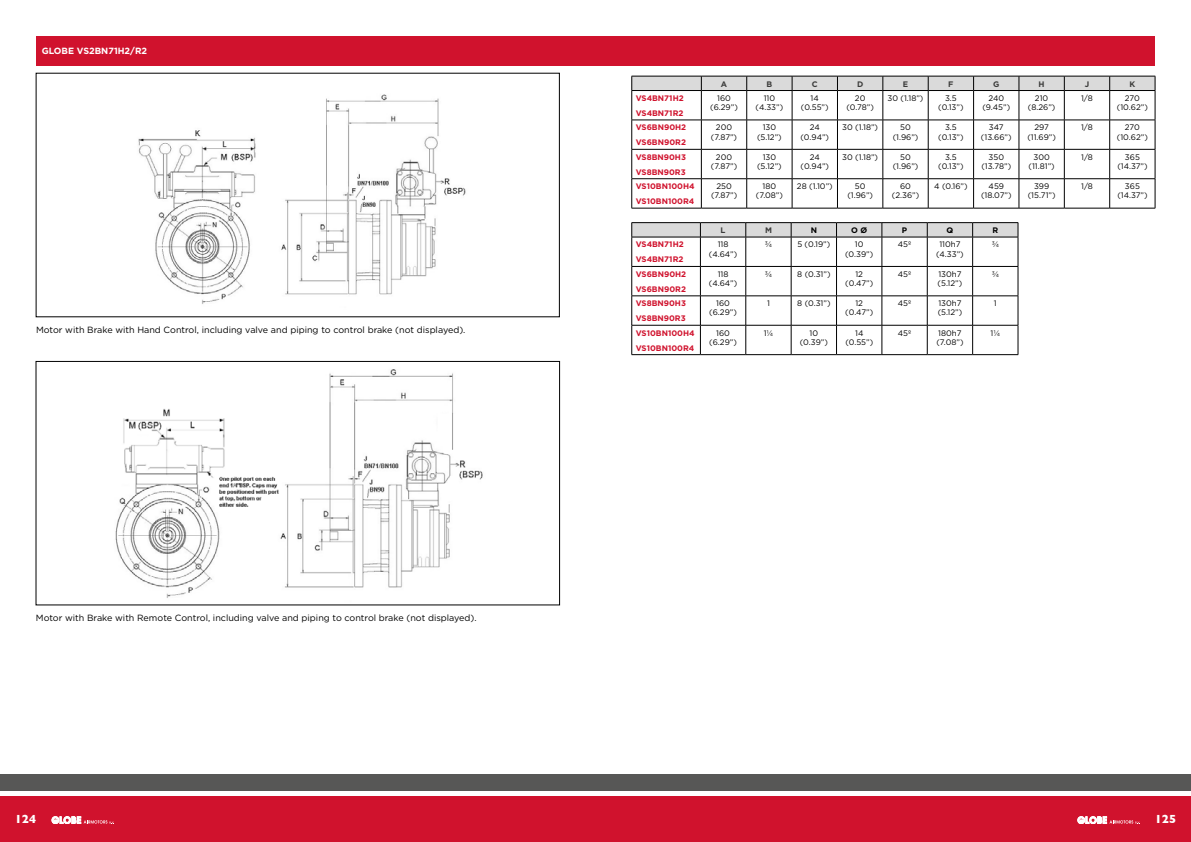
<style>
.page{position:relative;width:1191px;height:842px;background:#fff}
.page>*{position:absolute;margin:0;border:0;box-sizing:border-box;transform-origin:0 0}
.t1{font:700 12px "Gill Sans";color:#fff}
.t2{font:9px "Gotham";color:#000}
.t3{font:700 9px "Gotham";color:#fff}
.t4{font:8px/9.2px "Gotham";color:#000;text-align:center}
.t5{font:700 8px/15px "Gotham";color:#d0122d}
.t6{font:700 8px "Gotham";color:#3c3c3b}
.t7{font:700 8px "Gotham";color:#000}
</style>
<div class="page">
<div style="left:0;top:796px;width:1191px;height:46px;background:#d0122d"></div>
<div style="left:0;top:774px;width:1191px;height:16px;background:#575756"></div>
<svg style="left:52px;top:816px;width:62px;height:8px"></svg>
<svg style="left:1077px;top:816px;width:63px;height:8px"></svg>
<img style="left:138px;top:94px;width:328px;height:210px">
<img style="left:115px;top:369px;width:368px;height:229px">
<div style="left:36px;top:361px;width:524px;height:244px;border:1px solid #000"></div>
<div style="left:36px;top:36px;width:1119px;height:29px;background:#d0122d"></div>
<svg style="left:631px;top:76px;width:524px;height:132px"></svg>
<hr style="left:1019px;top:178px;width:45px;height:1px;background:#000">
<hr style="left:1064px;top:178px;width:45px;height:1px;background:#000">
<hr style="left:1109px;top:178px;width:46px;height:1px;background:#000">
<hr style="left:631px;top:208px;width:70px;height:1px;background:#000">
<hr style="left:701px;top:208px;width:45px;height:1px;background:#000">
<hr style="left:746px;top:208px;width:46px;height:1px;background:#000">
<hr style="left:792px;top:208px;width:45px;height:1px;background:#000">
<hr style="left:837px;top:208px;width:46px;height:1px;background:#000">
<hr style="left:883px;top:208px;width:45px;height:1px;background:#000">
<hr style="left:928px;top:208px;width:45px;height:1px;background:#000">
<hr style="left:973px;top:208px;width:46px;height:1px;background:#000">
<hr style="left:1019px;top:208px;width:45px;height:1px;background:#000">
<hr style="left:1064px;top:208px;width:45px;height:1px;background:#000">
<hr style="left:1109px;top:208px;width:46px;height:1px;background:#000">
<hr style="left:631px;top:222px;width:69px;height:1px;background:#000">
<hr style="left:700px;top:222px;width:46px;height:1px;background:#000">
<hr style="left:746px;top:222px;width:45px;height:1px;background:#000">
<hr style="left:791px;top:222px;width:45px;height:1px;background:#000">
<hr style="left:836px;top:222px;width:46px;height:1px;background:#000">
<hr style="left:882px;top:222px;width:45px;height:1px;background:#000">
<hr style="left:927px;top:222px;width:45px;height:1px;background:#000">
<hr style="left:972px;top:222px;width:46px;height:1px;background:#000">
<svg style="left:631px;top:223px;width:387px;height:131px"></svg>
<hr style="left:700px;top:325px;width:46px;height:1px;background:#000">
<hr style="left:746px;top:325px;width:45px;height:1px;background:#000">
<hr style="left:791px;top:325px;width:45px;height:1px;background:#000">
<hr style="left:836px;top:325px;width:46px;height:1px;background:#000">
<hr style="left:882px;top:325px;width:45px;height:1px;background:#000">
<hr style="left:927px;top:325px;width:45px;height:1px;background:#000">
<hr style="left:972px;top:325px;width:46px;height:1px;background:#000">
<hr style="left:631px;top:354px;width:69px;height:1px;background:#000">
<hr style="left:700px;top:354px;width:46px;height:1px;background:#000">
<hr style="left:746px;top:354px;width:45px;height:1px;background:#000">
<hr style="left:791px;top:354px;width:45px;height:1px;background:#000">
<hr style="left:836px;top:354px;width:46px;height:1px;background:#000">
<hr style="left:882px;top:354px;width:45px;height:1px;background:#000">
<hr style="left:927px;top:354px;width:45px;height:1px;background:#000">
<hr style="left:972px;top:354px;width:46px;height:1px;background:#000">
<p class="t3" style="left:42px;top:45px;width:107px">GLOBE VS2BN71H2/R2</p>
<p class="t2" style="left:36px;top:324px;width:431px">Motor with Brake with Hand Control, including valve and piping to control brake (not displayed).</p>
<p class="t2" style="left:36px;top:612px;width:442px">Motor with Brake with Remote Control, including valve and piping to control brake (not displayed).</p>
<p class="t6" style="left:721px;top:78px;width:8px">A</p>
<p class="t6" style="left:766px;top:78px;width:7px">B</p>
<p class="t6" style="left:812px;top:78px;width:7px">C</p>
<p class="t6" style="left:857px;top:78px;width:8px">D</p>
<p class="t6" style="left:903px;top:78px;width:7px">E</p>
<p class="t6" style="left:948px;top:78px;width:7px">F</p>
<p class="t6" style="left:993px;top:78px;width:8px">G</p>
<p class="t6" style="left:1038px;top:78px;width:8px">H</p>
<p class="t6" style="left:1084px;top:78px;width:6px">J</p>
<p class="t6" style="left:1129px;top:78px;width:7px">K</p>
<p class="t5" style="left:636px;top:91px;width:49px">VS4BN71H2<br>VS4BN71R2</p>
<p class="t4" style="left:710px;top:93px;width:29px">160 (6.29”)</p>
<p class="t4" style="left:755px;top:93px;width:29px">110 (4.33”)</p>
<p class="t4" style="left:801px;top:93px;width:29px">14 (0.55”)</p>
<p class="t4" style="left:846px;top:93px;width:29px">20 (0.78”)</p>
<p class="t4" style="left:887px;top:93px;width:37px">30 (1.18”)</p>
<p class="t4" style="left:938px;top:93px;width:27px">3.5 (0.13”)</p>
<p class="t4" style="left:982px;top:93px;width:29px">240 (9.45”)</p>
<p class="t4" style="left:1028px;top:93px;width:29px">210 (8.26”)</p>
<p class="t4" style="left:1081px;top:93px;width:13px">1/8</p>
<p class="t4" style="left:1117px;top:93px;width:32px">270 (10.62”)</p>
<p class="t5" style="left:636px;top:120px;width:52px">VS6BN90H2<br>VS6BN90R2</p>
<p class="t4" style="left:711px;top:123px;width:28px">200 (7.87”)</p>
<p class="t4" style="left:757px;top:123px;width:26px">130 (5.12”)</p>
<p class="t4" style="left:800px;top:123px;width:30px">24 (0.94”)</p>
<p class="t4" style="left:842px;top:123px;width:37px">30 (1.18”)</p>
<p class="t4" style="left:892px;top:123px;width:27px">50 (1.96”)</p>
<p class="t4" style="left:938px;top:123px;width:27px">3.5 (0.13”)</p>
<p class="t4" style="left:981px;top:123px;width:32px">347 (13.66”)</p>
<p class="t4" style="left:1027px;top:123px;width:30px">297 (11.69”)</p>
<p class="t4" style="left:1081px;top:123px;width:13px">1/8</p>
<p class="t4" style="left:1117px;top:123px;width:32px">270 (10.62”)</p>
<p class="t5" style="left:636px;top:149px;width:52px">VS8BN90H3<br>VS8BN90R3</p>
<p class="t4" style="left:711px;top:152px;width:28px">200 (7.87”)</p>
<p class="t4" style="left:757px;top:152px;width:26px">130 (5.12”)</p>
<p class="t4" style="left:800px;top:152px;width:30px">24 (0.94”)</p>
<p class="t4" style="left:842px;top:152px;width:37px">30 (1.18”)</p>
<p class="t4" style="left:892px;top:152px;width:27px">50 (1.96”)</p>
<p class="t4" style="left:938px;top:152px;width:27px">3.5 (0.13”)</p>
<p class="t4" style="left:981px;top:152px;width:31px">350 (13.78”)</p>
<p class="t4" style="left:1028px;top:152px;width:28px">300 (11.81”)</p>
<p class="t4" style="left:1081px;top:152px;width:13px">1/8</p>
<p class="t4" style="left:1117px;top:152px;width:32px">365 (14.37”)</p>
<p class="t5" style="left:636px;top:179px;width:60px">VS10BN100H4<br>VS10BN100R4</p>
<p class="t4" style="left:711px;top:182px;width:28px">250 (7.87”)</p>
<p class="t4" style="left:756px;top:182px;width:29px">180 (7.08”)</p>
<p class="t4" style="left:797px;top:182px;width:37px">28 (1.10”)</p>
<p class="t4" style="left:847px;top:182px;width:27px">50 (1.96”)</p>
<p class="t4" style="left:892px;top:182px;width:29px">60 (2.36”)</p>
<p class="t4" style="left:934px;top:182px;width:35px">4 (0.16”)</p>
<p class="t4" style="left:981px;top:182px;width:32px">459 (18.07”)</p>
<p class="t4" style="left:1027px;top:182px;width:29px">399 (15.71”)</p>
<p class="t4" style="left:1081px;top:182px;width:13px">1/8</p>
<p class="t4" style="left:1117px;top:182px;width:32px">365 (14.37”)</p>
<p class="t6" style="left:720px;top:225px;width:6px">L</p>
<p class="t6" style="left:765px;top:225px;width:8px">M</p>
<p class="t7" style="left:810px;top:225px;width:8px">N</p>
<p class="t7" style="left:851px;top:225px;width:17px">O Ø</p>
<p class="t7" style="left:902px;top:225px;width:7px">P</p>
<p class="t7" style="left:946px;top:225px;width:8px">Q</p>
<p class="t7" style="left:992px;top:225px;width:7px">R</p>
<p class="t5" style="left:636px;top:237px;width:49px">VS4BN71H2<br>VS4BN71R2</p>
<p class="t4" style="left:709px;top:240px;width:30px">118 (4.64”)</p>
<p class="t4" style="left:765px;top:240px;width:9px">¾</p>
<p class="t4" style="left:797px;top:240px;width:34px">5 (0.19”)</p>
<p class="t4" style="left:845px;top:240px;width:30px">10 (0.39”)</p>
<p class="t4" style="left:898px;top:240px;width:15px">45º</p>
<p class="t4" style="left:936px;top:240px;width:29px">110h7 (4.33”)</p>
<p class="t4" style="left:991px;top:240px;width:9px">¾</p>
<p class="t5" style="left:636px;top:266px;width:52px">VS6BN90H2<br>VS6BN90R2</p>
<p class="t4" style="left:709px;top:269px;width:30px">118 (4.64”)</p>
<p class="t4" style="left:765px;top:269px;width:9px">¾</p>
<p class="t4" style="left:797px;top:269px;width:35px">8 (0.31”)</p>
<p class="t4" style="left:845px;top:269px;width:29px">12 (0.47”)</p>
<p class="t4" style="left:898px;top:269px;width:15px">45º</p>
<p class="t4" style="left:937px;top:269px;width:26px;text-align:left">130h7 (5.12”)</p>
<p class="t4" style="left:991px;top:269px;width:9px">¾</p>
<p class="t5" style="left:636px;top:296px;width:52px">VS8BN90H3<br>VS8BN90R3</p>
<p class="t4" style="left:709px;top:299px;width:29px">160 (6.29”)</p>
<p class="t4" style="left:767px;top:299px;width:4px">1</p>
<p class="t4" style="left:797px;top:299px;width:35px">8 (0.31”)</p>
<p class="t4" style="left:845px;top:299px;width:29px">12 (0.47”)</p>
<p class="t4" style="left:898px;top:299px;width:15px">45º</p>
<p class="t4" style="left:937px;top:299px;width:26px;text-align:left">130h7 (5.12”)</p>
<p class="t4" style="left:994px;top:299px;width:4px">1</p>
<p class="t5" style="left:636px;top:325px;width:60px">VS10BN100H4<br>VS10BN100R4</p>
<p class="t4" style="left:709px;top:328px;width:29px">160 (6.29”)</p>
<p class="t4" style="left:763px;top:328px;width:11px">1¼</p>
<p class="t4" style="left:800px;top:328px;width:30px">10 (0.39”)</p>
<p class="t4" style="left:845px;top:328px;width:29px">14 (0.55”)</p>
<p class="t4" style="left:898px;top:328px;width:15px">45º</p>
<p class="t4" style="left:936px;top:328px;width:29px;text-align:left">180h7 (7.08”)</p>
<p class="t4" style="left:990px;top:328px;width:11px">1¼</p>
<h1 class="t1" style="left:15px;top:809px;width:23px">124</h1>
<h1 class="t1" style="left:1154px;top:809px;width:23px">125</h1>
</div>
